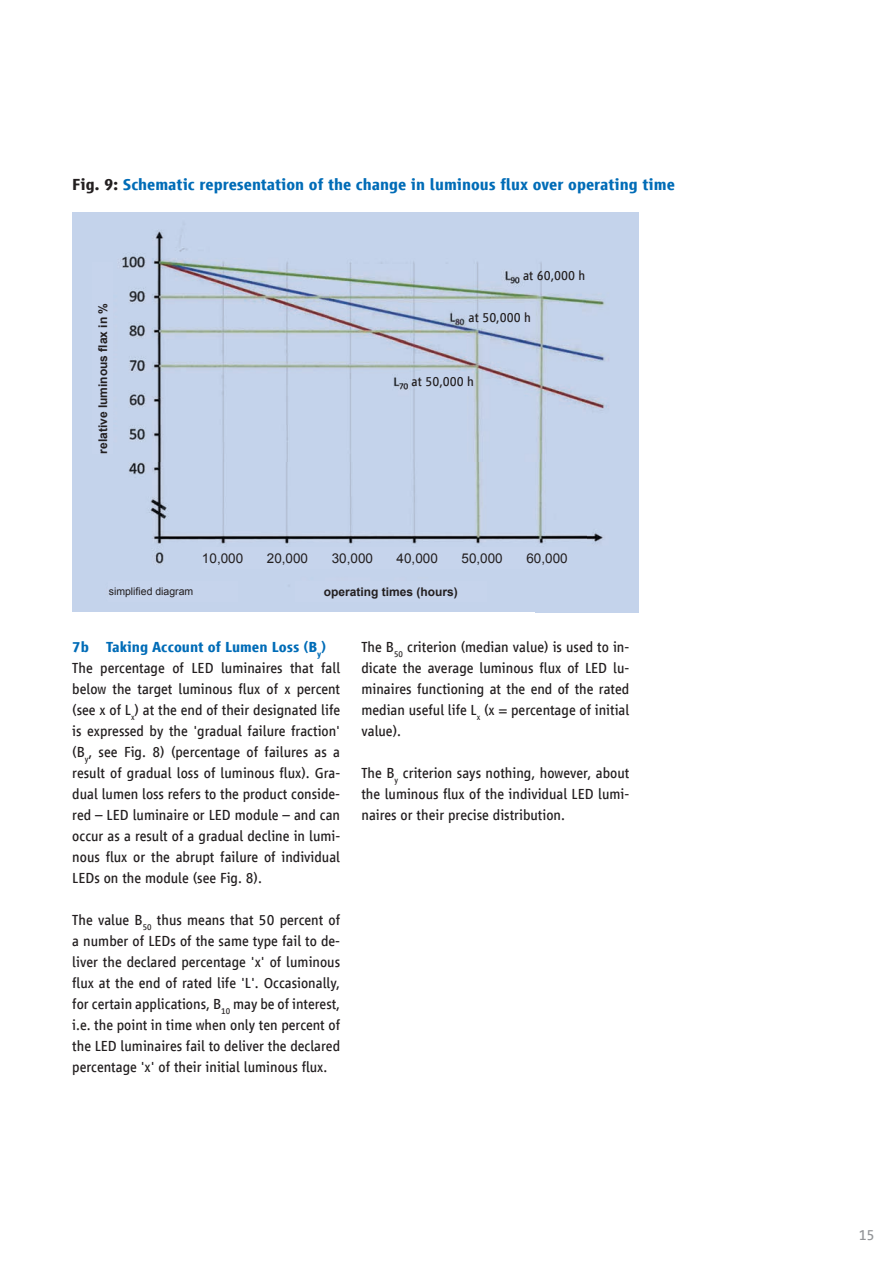
<style>
.page{position:relative;width:893px;height:1263px;background:#fff}
.page>*{position:absolute;margin:0;border:0;box-sizing:border-box;transform-origin:0 0}
.t1{font:700 16.5px "Vialog LT Com";color:#006cb7}
.t2{font:15px/21px "Vialog LT Com";color:#231f20;text-align:justify}
.t3{font:15px "Vialog LT Com";color:#939598}
.t4{font:13.5px "Arial";color:#231f20}
.t5{font:13.5px "Vialog LT Com";color:#231f20}
.t6{font:700 12px "Arial";color:#231f20}
.t7{font:10.5px "Arial";color:#231f20}
.s1{color:#231f20}
.s2{font-weight:700;color:#006cb7}
</style>
<div class="page">
<img style="left:72px;top:212px;width:566px;height:400px">
<div style="left:93px;top:262px;width:20px;height:192px;background:#c6d4ec"></div>
<div style="left:295px;top:581px;width:191px;height:20px;background:#c6d4ec"></div>
<div style="left:109px;top:581px;width:129px;height:20px;background:#c6d4ec"></div>
<div style="left:202px;top:547px;width:366px;height:21px;background:#c6d4ec"></div>
<p class="t1" style="left:72px;top:175px;width:604px"><span class="s1">Fig. 9:</span> Schematic representation of the change in luminous flux over operating time</p>
<p class="t6" style="left:95px;top:454px;width:152px;rotate:-90deg">relative luminous flax in %</p>
<p class="t5" style="left:523px;top:268px;width:64px">at 60,000 h</p>
<p class="t5" style="left:469px;top:310px;width:64px">at 50,000 h</p>
<p class="t5" style="left:412px;top:374px;width:64px">at 50,000 h</p>
<p class="t4" style="left:202px;top:549px;width:43px">10,000</p>
<p class="t4" style="left:267px;top:549px;width:43px">20,000</p>
<p class="t4" style="left:332px;top:549px;width:43px">30,000</p>
<p class="t4" style="left:397px;top:549px;width:43px">40,000</p>
<p class="t4" style="left:461px;top:549px;width:43px">50,000</p>
<p class="t4" style="left:526px;top:549px;width:43px">60,000</p>
<p class="t7" style="left:109px;top:584px;width:86px">simplified diagram</p>
<p class="t6" style="left:324px;top:583px;width:136px">operating times (hours)</p>
<p class="t2" style="left:72px;top:637px;width:269px;text-align:left"><span class="s2">7b Taking Account of Lumen Loss (B</span><sub>y</sub><span class="s2">)<br></span>The percentage of LED luminaires that fall below the target luminous flux of x percent (see x of L<sub>x</sub>) at the end of their designated life is expressed by the 'gradual failure fraction' (B<sub>y</sub>, see Fig. 8) (percentage of failures as a result of gradual loss of luminous flux). Gra&shy;dual lumen loss refers to the product conside&shy;red – LED luminaire or LED module – and can occur as a result of a gradual decline in lumi&shy;nous flux or the abrupt failure of individual LEDs on the module (see Fig. 8).</p>
<p class="t2" style="left:72px;top:910px;width:269px">The value B<sub>50</sub> thus means that 50 percent of a number of LEDs of the same type fail to de&shy;liver the declared percentage 'x' of luminous flux at the end of rated life 'L'. Occasionally, for certain applications, B<sub>10</sub> may be of interest, i.e. the point in time when only ten percent of the LED luminaires fail to deliver the declared percentage 'x' of their initial luminous flux.</p>
<p class="t2" style="left:361px;top:637px;width:269px">The B<sub>50</sub> criterion (median value) is used to in&shy;dicate the average luminous flux of LED lu&shy;minaires functioning at the end of the rated median useful life L<sub>x</sub> (x = percentage of initial value).</p>
<p class="t2" style="left:361px;top:763px;width:269px">The B<sub>y</sub> criterion says nothing, however, about the luminous flux of the individual LED lumi&shy;naires or their precise distribution.</p>
<p class="t3" style="left:859px;top:1226px;width:17px">15</p>
</div>
